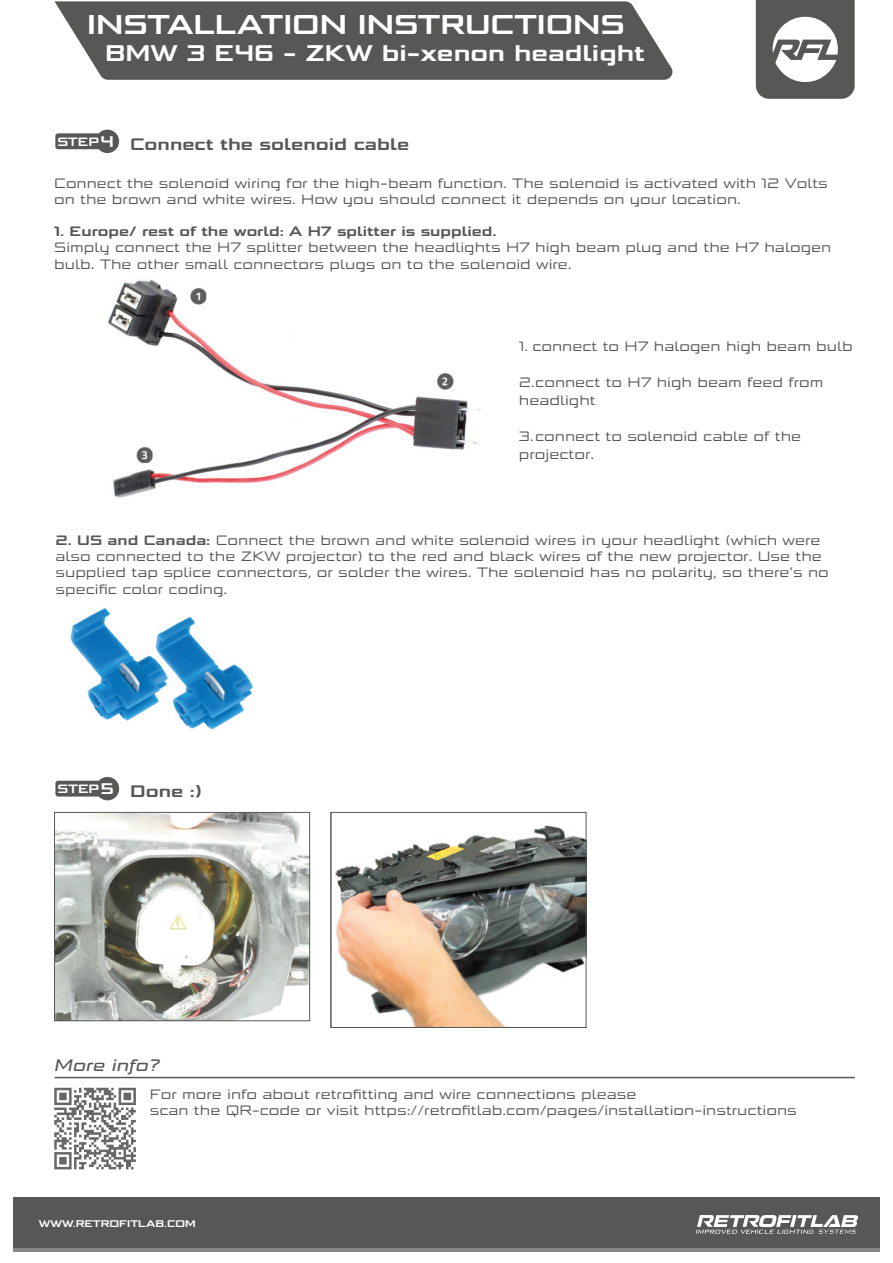
<style>
.page{position:relative;width:893px;height:1263px;background:#fff}
.page>*{position:absolute;margin:0;border:0;box-sizing:border-box;transform-origin:0 0}
.t1{font:700 27px "Bunken Tech Sans Std Wide";color:#fff}
.t2{font:700 22.5px "Bunken Tech Sans Std Wide";color:#fff}
.t3{font:700 16.5px "Bunken Tech Sans Std Wide";color:#575756}
.t4{font:16.5px "Bunken Tech Sans Pro Wide Med It";color:#575756}
.t5{font:13.5px/16.2px "Bunken Tech Sans Pro Wide";color:#575756}
.t6{font:700 13.5px "Bunken Tech Sans Std Wide";color:#575756}
.t7{font:700 9.6px "Bunken Tech Sans Std Wide";color:#fff}
.s1{font-family:"Bunken Tech Sans Std Wide";font-weight:700}
</style>
<div class="page">
<svg style="left:756px;top:0;width:99px;height:99px"></svg>
<div style="left:13px;top:1197px;width:867px;height:51px;background:#575756"></div>
<svg style="left:696px;top:1215px;width:162px;height:19px"></svg>
<hr style="left:13px;top:1248px;width:867px;height:4px;background:#878787">
<svg style="left:55px;top:1px;width:618px;height:79px;background:#646463"></svg>
<img style="left:70px;top:608px;width:183px;height:122px">
<img style="left:107px;top:279px;width:374px;height:219px">
<svg style="left:56px;top:814px;width:252px;height:205px"></svg>
<div style="left:54px;top:812px;width:256px;height:209px;border:1px solid #575756"></div>
<svg style="left:335px;top:825px;width:249px;height:201px"></svg>
<div style="left:331px;top:812px;width:255px;height:216px;border:1px solid #575756"></div>
<div style="left:96px;top:130px;width:23px;height:23px;background:#575756;border-radius:50%"></div>
<svg style="left:55px;top:133px;width:44px;height:16px"></svg>
<div style="left:96px;top:777px;width:23px;height:23px;background:#575756;border-radius:50%"></div>
<svg style="left:55px;top:781px;width:43px;height:15px"></svg>
<hr style="left:55px;top:1077px;width:800px;height:1px;background:#575756">
<svg style="left:54px;top:1087px;width:82px;height:83px"></svg>
<svg style="left:54px;top:1088px;width:82px;height:81px"></svg>
<h1 class="t1" style="left:87px;top:8px;width:539px">INSTALLATION INSTRUCTIONS</h1>
<h2 class="t2" style="left:105px;top:39px;width:541px">BMW 3 E46 - ZKW bi-xenon headlight</h2>
<p class="t3" style="left:57px;top:134px;width:353px"><sup>STEP</sup><sup>4</sup> Connect the solenoid cable</p>
<p class="t5" style="left:54px;top:175px;width:775px">Connect the solenoid wiring for the high-beam function. The solenoid is activated with 12 Volts on the brown and white wires. How you should connect it depends on your location.</p>
<p class="t6" style="left:54px;top:223px;width:444px">1. Europe/ rest of the world: A H7 splitter is supplied.</p>
<p class="t5" style="left:54px;top:239px;width:779px">Simply connect the H7 splitter between the headlights H7 high beam plug and the H7 halogen bulb. The other small connectors plugs on to the solenoid wire.</p>
<p class="t5" style="left:519px;top:338px;width:336px">1. connect to H7 halogen high beam bulb</p>
<p class="t5" style="left:519px;top:373px;width:306px;line-height:18px">2.connect to H7 high beam feed from headlight</p>
<p class="t5" style="left:519px;top:427px;width:284px;line-height:18px">3. connect to solenoid cable of the projector.</p>
<p class="t5" style="left:56px;top:532px;width:775px"><span class="s1">2. US and Canada:</span> Connect the brown and white solenoid wires in your headlight (which were also connected to the ZKW projector) to the red and black wires of the new projector. Use the supplied tap splice connectors, or solder the wires. The solenoid has no polarity, so there’s no specific color coding.</p>
<p class="t3" style="left:57px;top:781px;width:147px"><sup>STEP</sup><sup>5</sup> Done :)</p>
<p class="t4" style="left:55px;top:1055px;width:107px">More info?</p>
<p class="t5" style="left:150px;top:1086px;width:648px">For more info about retrofitting and wire connections please<br>scan the QR-code or visit https://retrofitlab.com/pages/installation-instructions</p>
<p class="t7" style="left:39px;top:1218px;width:159px">WWW.RETROFITLAB.COM</p>
</div>
